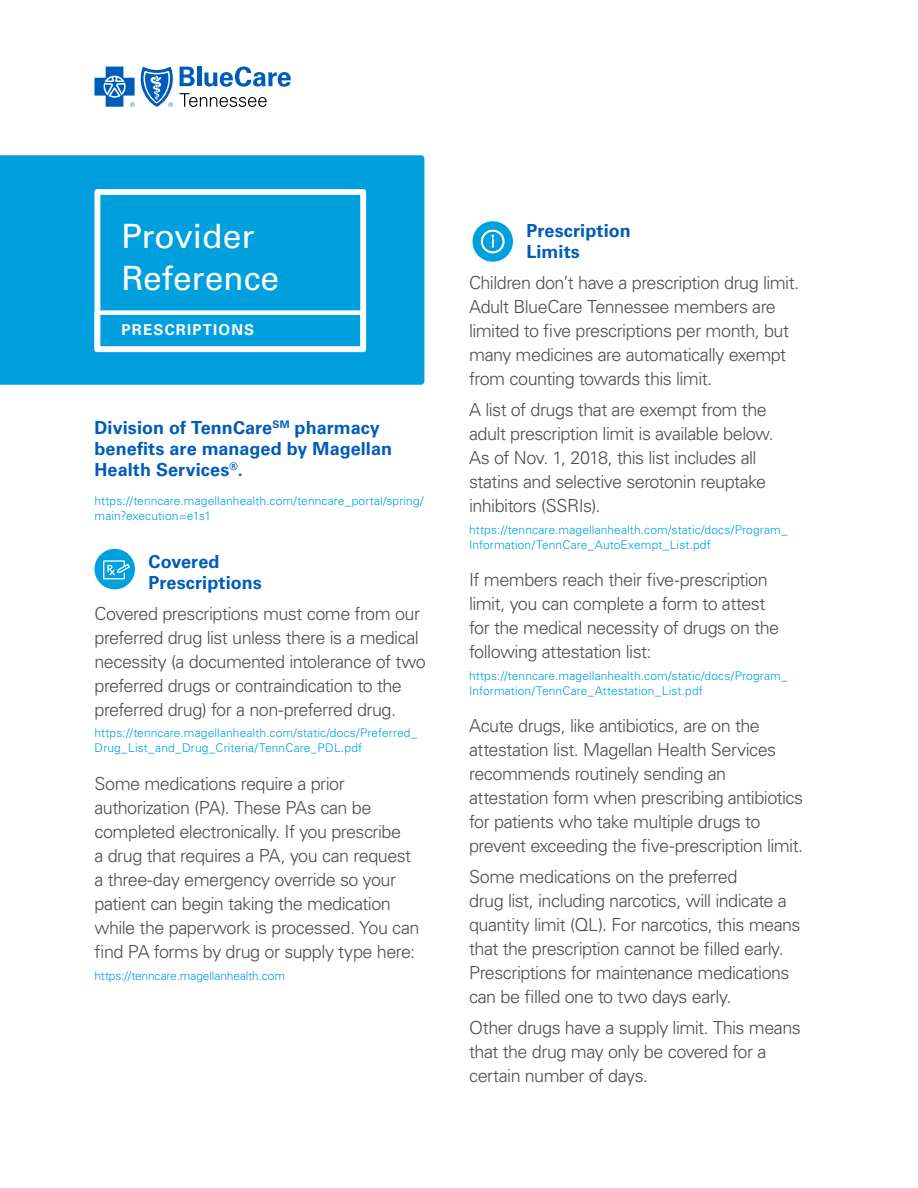
<style>
.page{position:relative;width:918px;height:1188px;background:#fff}
.page>*{position:absolute;margin:0;border:0;box-sizing:border-box;transform-origin:0 0}
.t1{font:33.45px/41.5px "Univers LT Std";color:#fff}
.t2{font:300 18px/24px "Univers LT Std";letter-spacing:-.03em;color:#4d4d4f}
.t3{font:700 18px/21px "Univers LT Std";letter-spacing:.005em;color:#005cb9}
.t4{font:700 15px "Univers LT Std";letter-spacing:.08em;color:#fff}
.t5{font:300 12px/15px "Univers LT Std";letter-spacing:.01em;color:#00a0df}
.t6{font:300 12px "Univers LT Std";letter-spacing:-.01em;color:#00a0df}
.s1{color:#005cb9}
</style>
<div class="page">
<svg style="left:95px;top:67px;width:78px;height:40px"></svg>
<svg style="left:180px;top:67px;width:15px;height:19px"></svg>
<hr style="left:197px;top:67px;width:4px;height:19px;background:#005cb9">
<svg style="left:204px;top:66px;width:87px;height:21px"></svg>
<svg style="left:180px;top:93px;width:87px;height:14px"></svg>
<div style="left:0;top:155px;width:424px;height:230px;background:#00a0df"></div>
<div style="left:94px;top:189px;width:272px;height:163px;border:6px solid #fff"></div>
<div style="left:94px;top:310px;width:271px;height:42px;border:4px solid #fff"></div>
<div style="left:472px;top:221px;width:41px;height:41px;background:#00a0df;border-radius:50%"></div>
<svg style="left:480px;top:229px;width:25px;height:25px"></svg>
<div style="left:94px;top:549px;width:41px;height:40px;background:#00a0df;border-radius:50%"></div>
<svg style="left:103px;top:560px;width:27px;height:19px"></svg>
<h1 class="t1" style="left:122px;top:216px;width:159px">Provider<br>Reference</h1>
<h1 class="t4" style="left:122px;top:321px;width:134px">PRESCRIPTIONS</h1>
<h2 class="t3" style="left:94px;top:418px;width:299px">Division of TennCare<sup>SM</sup> pharmacy benefits are managed by Magellan<br>Health Services<sup>®</sup>.</h2>
<p class="t5" style="left:94px;top:493px;width:331px">https://tenncare.magellanhealth.com/tenncare_portal/spring/ main?execution=e1s1</p>
<h2 class="t3" style="left:148px;top:551px;width:115px">Covered<br>Prescriptions</h2>
<p class="t2" style="left:94px;top:601px;width:333px">Covered prescriptions must come from our preferred drug list unless there is a medical necessity (a documented intolerance of two preferred drugs or contraindication to the preferred drug) for a non-preferred drug<span class="s1">.</span></p>
<p class="t5" style="left:94px;top:726px;width:324px">https://tenncare.magellanhealth.com/static/docs/Preferred_<br>Drug_List_and_Drug_Criteria/TennCare_PDL.pdf</p>
<p class="t2" style="left:94px;top:771px;width:327px">Some medications require a prior authorization (PA). These PAs can be completed electronically. If you prescribe<br>a drug that requires a PA, you can request a three-day emergency override so your patient can begin taking the medication while the paperwork is processed. You can find PA forms by drug or supply type here:</p>
<p class="t6" style="left:94px;top:968px;width:192px">https://tenncare.magellanhealth.com</p>
<h2 class="t3" style="left:526px;top:221px;width:106px">Prescription<br>Limits</h2>
<p class="t2" style="left:469px;top:271px;width:332px">Children don’t have a prescription drug limit.<br>Adult BlueCare Tennessee members are limited to five prescriptions per month, but many medicines are automatically exempt from counting towards this limit.</p>
<p class="t2" style="left:469px;top:397px;width:306px">A list of drugs that are exempt from the adult prescription limit is available below.<br>As of Nov. 1, 2018, this list includes all statins and selective serotonin reuptake inhibitors (SSRIs).</p>
<p class="t5" style="left:469px;top:522px;width:320px">https://tenncare.magellanhealth.com/static/docs/Program_<br>Information/TennCare_AutoExempt_List.pdf</p>
<p class="t2" style="left:469px;top:568px;width:312px">If members reach their five-prescription limit, you can complete a form to attest for the medical necessity of drugs on the following attestation list:</p>
<p class="t5" style="left:469px;top:668px;width:320px">https://tenncare.magellanhealth.com/static/docs/Program_<br>Information/TennCare_Attestation_List.pdf</p>
<p class="t2" style="left:469px;top:714px;width:336px">Acute drugs, like antibiotics, are on the attestation list. Magellan Health Services recommends routinely sending an attestation form when prescribing antibiotics for patients who take multiple drugs to prevent exceeding the five-prescription limit.</p>
<p class="t2" style="left:469px;top:865px;width:333px">Some medications on the preferred<br>drug list, including narcotics, will indicate a quantity limit (QL). For narcotics, this means that the prescription cannot be filled early.<br>Prescriptions for maintenance medications can be filled one to two days early.</p>
<p class="t2" style="left:469px;top:1015px;width:333px">Other drugs have a supply limit. This means that the drug may only be covered for a certain number of days.</p>
</div>
